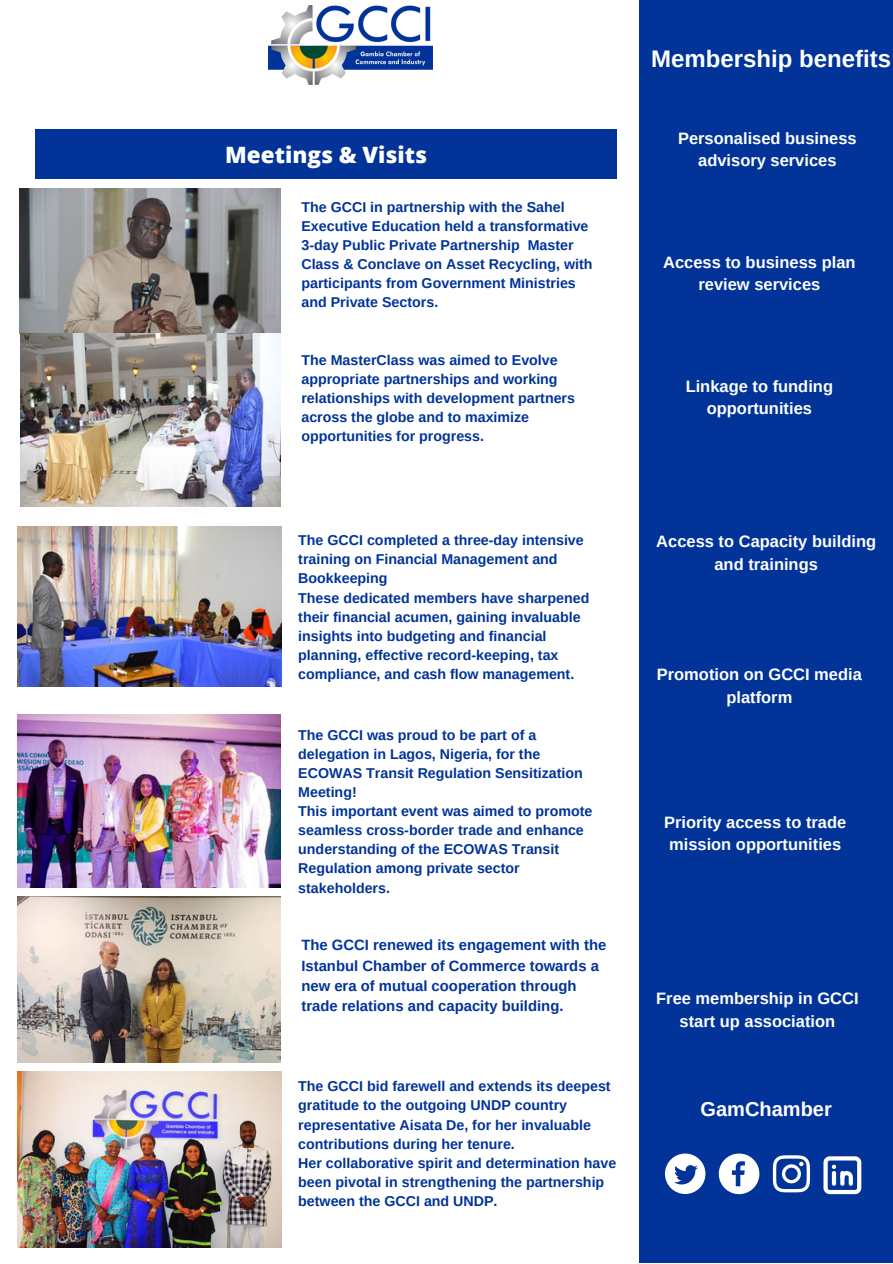
<style>
.page{position:relative;width:893px;height:1264px;background:#fff}
.page>*{position:absolute;margin:0;border:0;box-sizing:border-box;transform-origin:0 0}
.t1{font:700 24px "Arimo";color:#fff}
.t2{font:800 22.5px "Open Sans";color:#fff}
.t3{font:700 19.95px "Arimo";color:#fff}
.t4{font:700 16.5px/22.5px "Arimo";color:#fff;text-align:center}
.t5{font:700 14.85px/20.2px "Arimo";color:#013399}
.t6{font:700 14.25px/19px "Arimo";color:#013399}
</style>
<div class="page">
<img style="left:268px;top:6px;width:165px;height:78px">
<div style="left:36px;top:129px;width:580px;height:50px;background:#013399"></div>
<div style="left:639px;top:0;width:253px;height:1262px;background:#013399"></div>
<svg style="left:718px;top:1153px;width:41px;height:40px"></svg>
<svg style="left:772px;top:1155px;width:37px;height:37px"></svg>
<svg style="left:665px;top:1153px;width:40px;height:40px"></svg>
<svg style="left:823px;top:1156px;width:38px;height:38px"></svg>
<img style="left:19px;top:188px;width:261px;height:145px">
<img style="left:21px;top:333px;width:259px;height:173px">
<img style="left:18px;top:527px;width:263px;height:159px">
<img style="left:17px;top:714px;width:263px;height:173px">
<img style="left:17px;top:896px;width:263px;height:166px">
<img style="left:18px;top:1071px;width:263px;height:175px">
<p class="t2" style="left:225px;top:139px;width:203px">Meetings &amp; Visits</p>
<p class="t6" style="left:301px;top:197px;width:292px">The GCCI in partnership with the Sahel Executive Education held a transformative 3-day Public Private Partnership Master Class &amp; Conclave on Asset Recycling, with participants from Government Ministries and Private Sectors.</p>
<p class="t6" style="left:301px;top:350px;width:275px">The MasterClass was aimed to Evolve appropriate partnerships and working relationships with development partners across the globe and to maximize opportunities for progress.</p>
<p class="t6" style="left:298px;top:530px;width:287px">The GCCI completed a three-day intensive training on Financial Management and<br>Bookkeeping</p>
<p class="t6" style="left:298px;top:588px;width:292px">These dedicated members have sharpened their financial acumen, gaining invaluable insights into budgeting and financial planning, effective record-keeping, tax compliance, and cash flow management.</p>
<p class="t6" style="left:298px;top:725px;width:286px">The GCCI was proud to be part of a delegation in Lagos, Nigeria, for the<br>ECOWAS Transit Regulation Sensitization<br>Meeting!</p>
<p class="t6" style="left:298px;top:801px;width:296px">This important event was aimed to promote seamless cross-border trade and enhance understanding of the ECOWAS Transit Regulation among private sector stakeholders.</p>
<p class="t5" style="left:301px;top:935px;width:306px">The GCCI renewed its engagement with the Istanbul Chamber of Commerce towards a new era of mutual cooperation through trade relations and capacity building.</p>
<p class="t6" style="left:298px;top:1076px;width:314px">The GCCI bid farewell and extends its deepest gratitude to the outgoing UNDP country representative Aisata De, for her invaluable contributions during her tenure.</p>
<p class="t6" style="left:298px;top:1153px;width:319px">Her collaborative spirit and determination have been pivotal in strengthening the partnership between the GCCI and UNDP.</p>
<p class="t1" style="left:651px;top:46px;width:241px">Membership benefits</p>
<p class="t4" style="left:678px;top:127px;width:180px">Personalised business advisory services</p>
<p class="t4" style="left:663px;top:251px;width:194px">Access to business plan review services</p>
<p class="t4" style="left:685px;top:375px;width:149px">Linkage to funding opportunities</p>
<p class="t4" style="left:656px;top:530px;width:221px">Access to Capacity building and trainings</p>
<p class="t4" style="left:656px;top:663px;width:207px">Promotion on GCCI media platform</p>
<p class="t4" style="left:664px;top:810px;width:184px">Priority access to trade mission opportunities</p>
<p class="t4" style="left:656px;top:987px;width:204px">Free membership in GCCI start up association</p>
<p class="t3" style="left:700px;top:1097px;width:133px">GamChamber</p>
</div>
